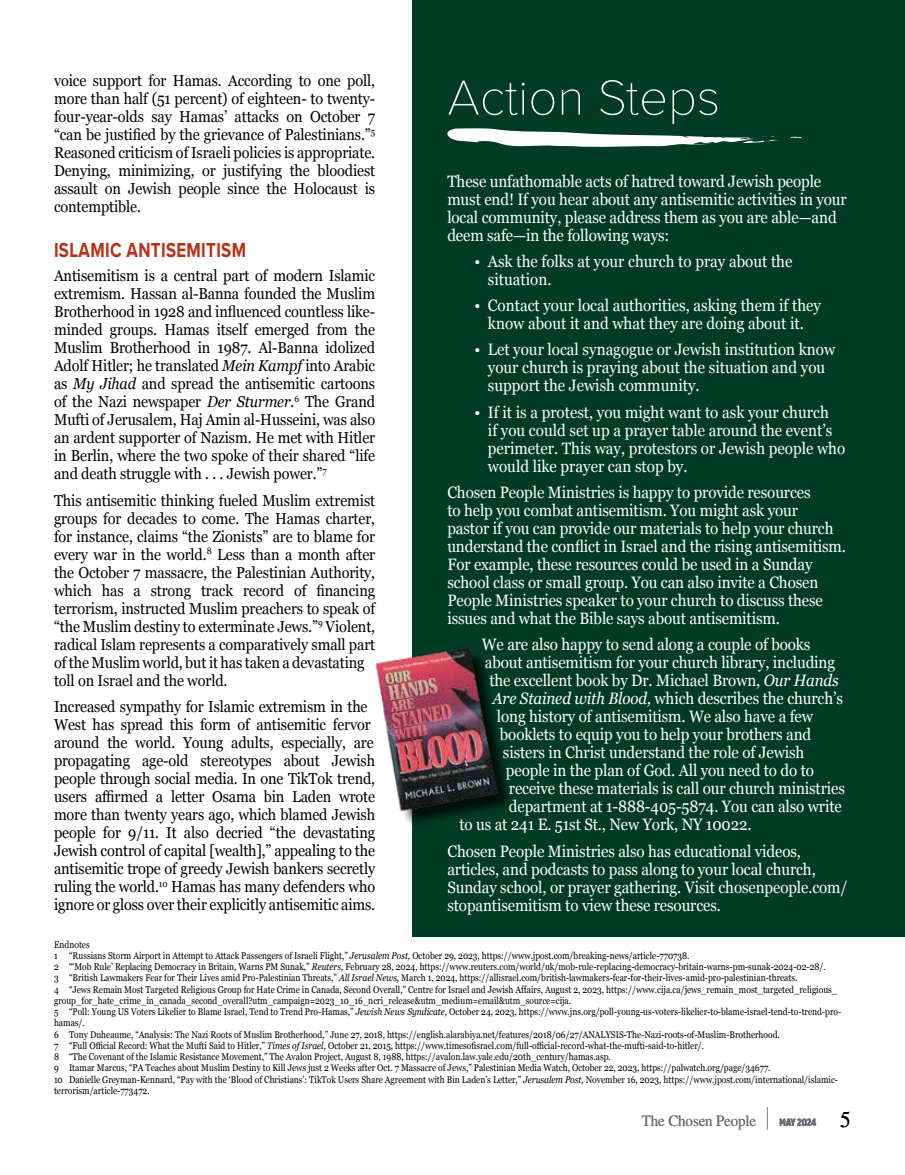
<style>
.page{position:relative;width:905px;height:1175px;background:#fff}
.page>*{position:absolute;margin:0;border:0;box-sizing:border-box;transform-origin:0 0}
.t1{font:100 51px "Proxima Nova T";color:#fff}
.t2{font:700 21px "Proxima Nova";letter-spacing:.02em;color:#ba2f18;scale:.8 1}
.t3{font:16.5px/18px "Georgia";letter-spacing:-.01em;color:#fff;scale:.92 1}
.t4{font:15.75px/18px "Georgia";letter-spacing:-.01em;color:#000;text-align:justify;scale:.92 1}
.t5{font:15.75px "STIX General";letter-spacing:-.01em;color:#6d6e71;scale:.95 1}
.t6{font:900 10.5px "Gotham X Narrow";letter-spacing:-.02em;color:#3f3f6c;scale:.95 1}
.t7{font:9.75px/11.2px "Georgia";color:#000;scale:.87 1}
.s1{font-style:italic}
.s2{font-weight:700;font-size:31.5px}
.s3{font-family:"STIX General";font-weight:400;font-size:22.5px;color:#414042}
</style>
<div class="page">
<div style="left:413px;top:0;width:491px;height:936px;background:#003b25"></div>
<img style="left:375px;top:623px;width:134px;height:205px">
<svg style="left:790px;top:136px;width:13px;height:3px"></svg>
<svg style="left:447px;top:128px;width:332px;height:19px"></svg>
<p class="t4" style="left:54px;top:73px;width:350px">voice support for Hamas. According to one poll, more than half (51 percent) of eighteen- to twenty&shy;four-year-olds say Hamas’ attacks on October 7 “can be justified by the grievance of Palestinians.”<sup>5<br></sup>Reasoned criticism of Israeli policies is appropriate.<br>Denying, minimizing, or justifying the bloodiest assault on Jewish people since the Holocaust is contemptible.</p>
<h2 class="t2" style="left:54px;top:241px;width:241px">ISLAMIC ANTISEMITISM</h2>
<p class="t4" style="left:54px;top:268px;width:350px">Antisemitism is a central part of modern Islamic extremism. Hassan al-Banna founded the Muslim Brotherhood in 1928 and influenced countless like&shy;minded groups. Hamas itself emerged from the Muslim Brotherhood in 1987. Al-Banna idolized Adolf Hitler; he translated <span class="s1">Mein Kampf</span> into Arabic as <span class="s1">My Jihad</span> and spread the antisemitic cartoons of the Nazi newspaper <span class="s1">Der Sturmer.</span><sup>6</sup> The Grand Mufti of Jerusalem, Haj Amin al-Husseini, was also an ardent supporter of Nazism. He met with Hitler in Berlin, where the two spoke of their shared “life and death struggle with . . . Jewish power.”<sup>7</sup></p>
<p class="t4" style="left:54px;top:490px;width:350px;text-align:left">This antisemitic thinking fueled Muslim extremist groups for decades to come. The Hamas charter, for instance, claims “the Zionists” are to blame for every war in the world.<sup>8</sup> Less than a month after the October 7 massacre, the Palestinian Authority, which has a strong track record of financing terrorism, instructed Muslim preachers to speak of “the Muslim destiny to exterminate Jews.”<sup>9</sup> Violent, radical Islam represents a comparatively small part of the Muslim world, but it has taken a devastating toll on Israel and the world.</p>
<p class="t4" style="left:54px;top:698px;width:350px;text-align:left">Increased sympathy for Islamic extremism in the West has spread this form of antisemitic fervor around the world. Young adults, especially, are propagating age-old stereotypes about Jewish people through social media. In one TikTok trend, users affirmed a letter Osama bin Laden wrote more than twenty years ago, which blamed Jewish people for 9/11. It also decried “the devastating Jewish control of capital [wealth],” appealing to the antisemitic trope of greedy Jewish bankers secretly ruling the world.<sup>10</sup> Hamas has many defenders who ignore or gloss over their explicitly antisemitic aims.</p>
<h1 class="t1" style="left:447px;top:76px;width:274px">Action Steps</h1>
<h3 class="t3" style="left:447px;top:171px;width:435px">These unfathomable acts of hatred toward Jewish people must end! If you hear about any antisemitic activities in your local community, please address them as you are able—and deem safe—in the following ways:</h3>
<h3 class="t3" style="left:488px;top:253px;width:332px;text-indent:-13px">• Ask the folks at your church to pray about the situation.</h3>
<h3 class="t3" style="left:474px;top:298px;width:378px;text-align:center">• Contact your local authorities, asking them if they know about it and what they are doing about it.</h3>
<h3 class="t3" style="left:488px;top:342px;width:379px;text-indent:-13px">• Let your local synagogue or Jewish institution know your church is praying about the situation and you support the Jewish community.</h3>
<h3 class="t3" style="left:488px;top:404px;width:390px;text-indent:-13px">• If it is a protest, you might want to ask your church<br>if you could set up a prayer table around the event’s perimeter. This way, protestors or Jewish people who would like prayer can stop by.</h3>
<p class="t3" style="left:447px;top:484px;width:434px">Chosen People Ministries is happy to provide resources<br>to help you combat antisemitism. You might ask your<br>pastor if you can provide our materials to help your church understand the conflict in Israel and the rising antisemitism.<br>For example, these resources could be used in a Sunday school class or small group. You can also invite a Chosen People Ministries speaker to your church to discuss these issues and what the Bible says about antisemitism.</p>
<h3 class="t3" style="left:482px;top:635px;width:359px">We are also happy to send along a couple of books</h3>
<h3 class="t3" style="left:485px;top:653px;width:382px">about antisemitism for your church library, including</h3>
<h3 class="t3" style="left:489px;top:671px;width:381px">the excellent book by Dr. Michael Brown, <span class="s1">Our Hands</span></h3>
<h3 class="t3" style="left:492px;top:689px;width:382px"><span class="s1">Are Stained with Blood,</span> which describes the church’s</h3>
<h3 class="t3" style="left:497px;top:707px;width:345px">long history of antisemitism. We also have a few</h3>
<h3 class="t3" style="left:500px;top:725px;width:340px">booklets to equip you to help your brothers and</h3>
<h3 class="t3" style="left:503px;top:745px;width:329px">sisters in Christ understand the role of Jewish</h3>
<h3 class="t3" style="left:506px;top:763px;width:336px">people in the plan of God. All you need to do to</h3>
<h3 class="t3" style="left:509px;top:781px;width:367px">receive these materials is call our church ministries</h3>
<h3 class="t3" style="left:509px;top:797px;width:363px">department at 1-888-405-5874. You can also write</h3>
<h3 class="t3" style="left:459px;top:815px;width:319px">to us at 241 E. 51st St., New York, NY 10022.</h3>
<h3 class="t3" style="left:447px;top:843px;width:436px">Chosen People Ministries also has educational videos, articles, and podcasts to pass along to your local church, Sunday school, or prayer gathering. Visit chosenpeople.com/ stopantisemitism to view these resources.</h3>
<p class="t7" style="left:54px;top:938px;width:906px">Endnotes<br>1 “Russians Storm Airport in Attempt to Attack Passengers of Israeli Flight,” <span class="s1">Jerusalem Post,</span> October 29, 2023, https://www.jpost.com/breaking-news/article-770738.<br>2 “‘Mob Rule’ Replacing Democracy in Britain, Warns PM Sunak,” <span class="s1">Reuters,</span> February 28, 2024, https://www.reuters.com/world/uk/mob-rule-replacing-democracy-britain-warns-pm-sunak-2024-02-28/.<br>3 “British Lawmakers Fear for Their Lives amid Pro-Palestinian Threats,” <span class="s1">All Israel News,</span> March 1, 2024, https://allisrael.com/british-lawmakers-fear-for-their-lives-amid-pro-palestinian-threats.<br>4 “Jews Remain Most Targeted Religious Group for Hate Crime in Canada, Second Overall,” Centre for Israel and Jewish Affairs, August 2, 2023, https://www.cija.ca/jews_remain_most_targeted_religious_ group_for_hate_crime_in_canada_second_overall?utm_campaign=2023_10_16_ncri_release&amp;utm_medium=email&amp;utm_source=cija.<br>5 “Poll: Young US Voters Likelier to Blame Israel, Tend to Trend Pro-Hamas,” <span class="s1">Jewish News Syndicate,</span> October 24, 2023, https://www.jns.org/poll-young-us-voters-likelier-to-blame-israel-tend-to-trend-pro&shy;hamas/.<br>6 Tony Duheaume, “Analysis: The Nazi Roots of Muslim Brotherhood,” June 27, 2018, https://english.alarabiya.net/features/2018/06/27/ANALYSIS-The-Nazi-roots-of-Muslim-Brotherhood.<br>7 “Full Official Record: What the Mufti Said to Hitler,” <span class="s1">Times of Israel,</span> October 21, 2015, https://www.timesofisrael.com/full-official-record-what-the-mufti-said-to-hitler/.<br>8 “The Covenant of the Islamic Resistance Movement,” The Avalon Project, August 8, 1988, https://avalon.law.yale.edu/20th_century/hamas.asp.<br>9 Itamar Marcus, “PA Teaches about Muslim Destiny to Kill Jews just 2 Weeks after Oct. 7 Massacre of Jews,” Palestinian Media Watch, October 22, 2023, https://palwatch.org/page/34677.<br>10 Danielle Greyman-Kennard, “Pay with the ‘Blood of Christians’: TikTok Users Share Agreement with Bin Laden’s Letter,” <span class="s1">Jerusalem Post,</span> November 16, 2023, https://www.jpost.com/international/islamic&shy;terrorism/article-773472.</p>
<h3 class="t5" style="left:642px;top:1115px;width:135px">The Chosen People <span class="s2">|</span></h3>
<p class="t6" style="left:779px;top:1118px;width:77px">MAY 2024 <span class="s3">5</span></p>
</div>
